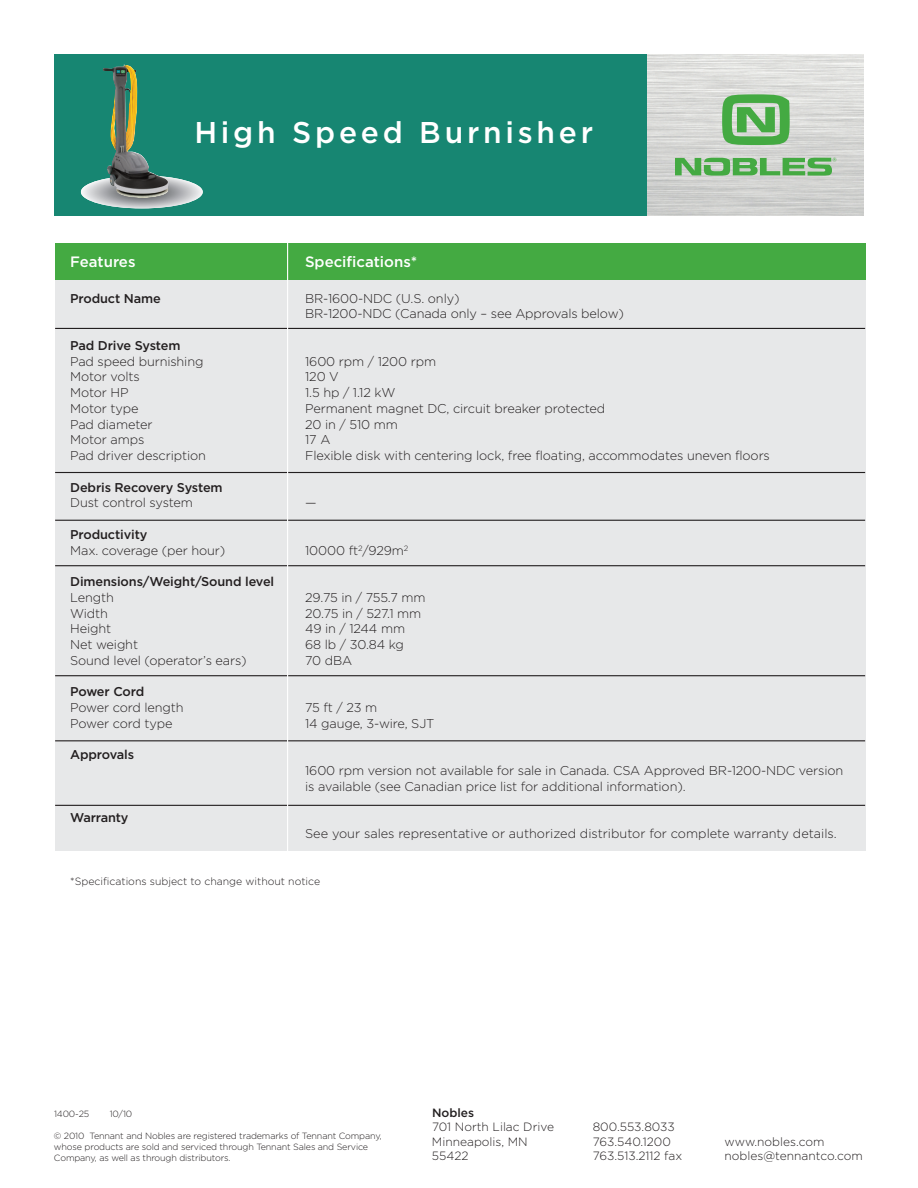
<style>
.page{position:relative;width:918px;height:1188px;background:#fff}
.page>*{position:absolute;margin:0;border:0;box-sizing:border-box;transform-origin:0 0}
.t1{font:500 30px "Gotham";letter-spacing:.125em;color:#fff}
.t2{font:500 15px "Gotham";color:#fff}
.t3{font:300 12.75px/15.8px "Gotham";letter-spacing:-.01em;color:#231f20}
.t4{font:500 12.75px "Gotham";letter-spacing:-.01em;color:#231f20}
.t5{font:300 12px/14.4px "Gotham";color:#231f20}
.t6{font:500 12px "Gotham";color:#231f20}
.t7{font:300 10.5px "Gotham";color:#231f20}
.t8{font:300 9px/10.8px "Gotham";letter-spacing:-.015em;color:#231f20}
</style>
<div class="page">
<div style="left:54px;top:54px;width:593px;height:162px;background:#178672"></div>
<svg style="left:675px;top:158px;width:161px;height:18px;background:#7cba7a"></svg>
<svg style="left:722px;top:94px;width:68px;height:51px;background:#74b972"></svg>
<div style="left:55px;top:279px;width:810px;height:571px;background:#e7e8e9"></div>
<svg style="left:81px;top:176px;width:122px;height:32px;background:#c3c4c7"></svg>
<img style="left:103px;top:64px;width:66px;height:134px">
<hr style="left:55px;top:328px;width:810px;height:1px;background:#231f20">
<hr style="left:55px;top:472px;width:810px;height:1px;background:#231f20">
<hr style="left:55px;top:520px;width:810px;height:1px;background:#231f20">
<hr style="left:55px;top:565px;width:810px;height:1px;background:#231f20">
<hr style="left:55px;top:675px;width:810px;height:1px;background:#231f20">
<hr style="left:55px;top:740px;width:810px;height:1px;background:#231f20">
<hr style="left:55px;top:805px;width:810px;height:1px;background:#231f20">
<div style="left:55px;top:243px;width:810px;height:37px;background:#44aa42"></div>
<hr style="left:287px;top:235px;width:1px;height:629px;background:#fff">
<h1 class="t1" style="left:194px;top:115px;width:400px">High Speed Burnisher</h1>
<p class="t2" style="left:70px;top:253px;width:67px">Features</p>
<p class="t2" style="left:305px;top:253px;width:114px">Specifications*</p>
<p class="t4" style="left:70px;top:291px;width:92px">Product Name</p>
<p class="t3" style="left:305px;top:290px;width:320px">BR-1600-NDC (U.S. only)<br>BR-1200-NDC (Canada only – see Approvals below)</p>
<p class="t4" style="left:70px;top:338px;width:112px">Pad Drive System</p>
<p class="t3" style="left:70px;top:353px;width:135px">Pad speed burnishing</p>
<p class="t3" style="left:305px;top:353px;width:133px">1600 rpm / 1200 rpm</p>
<p class="t3" style="left:70px;top:369px;width:71px">Motor volts</p>
<p class="t3" style="left:305px;top:369px;width:35px">120 V</p>
<p class="t3" style="left:70px;top:385px;width:60px">Motor HP</p>
<p class="t3" style="left:305px;top:385px;width:92px">1.5 hp / 1.12 kW</p>
<p class="t3" style="left:70px;top:401px;width:70px">Motor type</p>
<p class="t3" style="left:305px;top:401px;width:302px">Permanent magnet DC, circuit breaker protected</p>
<p class="t3" style="left:70px;top:416px;width:84px">Pad diameter</p>
<p class="t3" style="left:305px;top:416px;width:94px">20 in / 510 mm</p>
<p class="t3" style="left:70px;top:432px;width:76px">Motor amps</p>
<p class="t3" style="left:305px;top:432px;width:27px">17 A</p>
<p class="t3" style="left:70px;top:448px;width:137px">Pad driver description</p>
<p class="t3" style="left:305px;top:448px;width:466px">Flexible disk with centering lock, free floating, accommodates uneven floors</p>
<p class="t4" style="left:70px;top:480px;width:154px">Debris Recovery System</p>
<p class="t3" style="left:70px;top:495px;width:124px">Dust control system</p>
<p class="t3" style="left:305px;top:495px;width:13px">—</p>
<p class="t4" style="left:70px;top:527px;width:79px">Productivity</p>
<p class="t3" style="left:70px;top:542px;width:157px">Max. coverage (per hour)</p>
<p class="t3" style="left:305px;top:542px;width:105px">10000 ft<sup>2</sup>/929m<sup>2</sup></p>
<p class="t4" style="left:70px;top:574px;width:206px">Dimensions/Weight/Sound level</p>
<p class="t3" style="left:70px;top:590px;width:45px">Length</p>
<p class="t3" style="left:305px;top:590px;width:122px">29.75 in / 755.7 mm</p>
<p class="t3" style="left:70px;top:605px;width:39px">Width</p>
<p class="t3" style="left:305px;top:605px;width:118px">20.75 in / 527.1 mm</p>
<p class="t3" style="left:70px;top:621px;width:42px">Height</p>
<p class="t3" style="left:305px;top:621px;width:101px">49 in / 1244 mm</p>
<p class="t3" style="left:70px;top:637px;width:69px">Net weight</p>
<p class="t3" style="left:305px;top:637px;width:100px">68 lb / 30.84 kg</p>
<p class="t3" style="left:70px;top:653px;width:178px">Sound level (operator’s ears)</p>
<p class="t3" style="left:305px;top:653px;width:49px">70 dBA</p>
<p class="t4" style="left:70px;top:685px;width:76px">Power Cord</p>
<p class="t3" style="left:70px;top:700px;width:115px">Power cord length</p>
<p class="t3" style="left:305px;top:700px;width:74px">75ft/23m</p>
<p class="t3" style="left:70px;top:716px;width:104px">Power cord type</p>
<p class="t3" style="left:305px;top:716px;width:131px">14 gauge, 3-wire, SJT</p>
<p class="t4" style="left:70px;top:748px;width:65px">Approvals</p>
<p class="t3" style="left:305px;top:763px;width:540px">1600 rpm version not available for sale in Canada. CSA Approved BR-1200-NDC version is available (see Canadian price list for additional information).</p>
<p class="t4" style="left:70px;top:811px;width:60px">Warranty</p>
<p class="t3" style="left:305px;top:826px;width:533px">See your sales representative or authorized distributor for complete warranty details.</p>
<p class="t7" style="left:70px;top:876px;width:252px">*Specifications subject to change without notice</p>
<p class="t8" style="left:54px;top:1109px;width:37px">1400-25</p>
<p class="t8" style="left:110px;top:1109px;width:24px">10/10</p>
<p class="t8" style="left:54px;top:1130px;width:329px">© 2010 Tennant and Nobles are registered trademarks of Tennant Company, whose products are sold and serviced through Tennant Sales and Service<br>Company, as well as through distributors.</p>
<p class="t6" style="left:432px;top:1106px;width:44px">Nobles</p>
<p class="t5" style="left:432px;top:1120px;width:124px">701 North Lilac Drive<br>Minneapolis, MN<br>55422</p>
<p class="t5" style="left:593px;top:1120px;width:91px">800.553.8033<br>763.540.1200<br>763.513.2112 fax</p>
<p class="t5" style="left:725px;top:1134px;width:140px">www.nobles.com nobles@tennantco.com</p>
</div>
